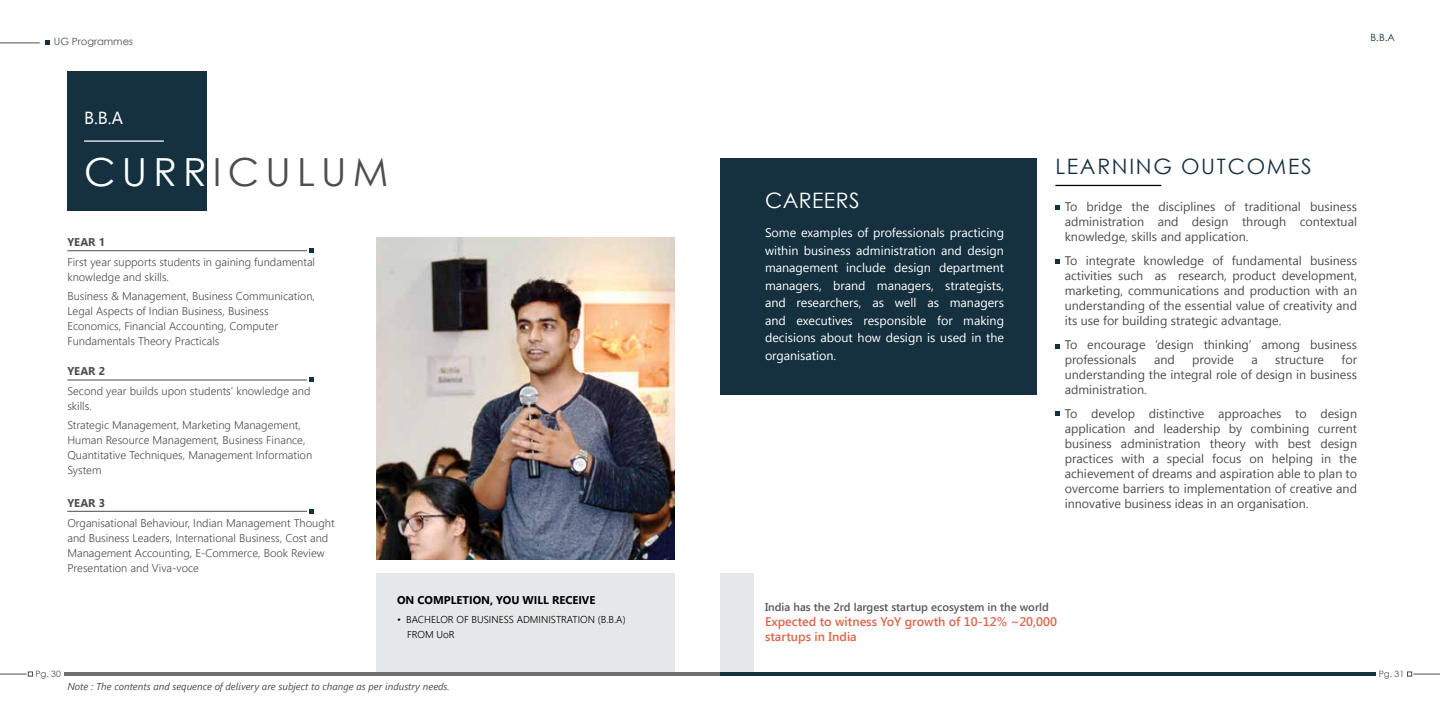
<style>
.page{position:relative;width:1440px;height:720px;background:#fff}
.page>*{position:absolute;margin:0;border:0;box-sizing:border-box;transform-origin:0 0}
.t1{font:38.75px "Century Gothic";letter-spacing:.16em;color:#4c4d4f}
.t2{font:21.25px "Century Gothic";letter-spacing:.08em;color:#153140}
.t3{font:21.25px "Century Gothic";letter-spacing:.02em;color:#fff}
.t4{font:17.5px "Segoe UI";color:#fff}
.t5{font:12.5px/15px "Segoe UI";color:#4c4d4f;text-align:justify}
.t6{font:12.5px/17.5px "Segoe UI";color:#fff;text-align:justify}
.t7{font:600 12.5px/15px "Segoe UI";color:#dc664a}
.t8{font:300 11.25px/15px "Segoe UI";color:#4c4d4f}
.t9{font:600 11.25px "Segoe UI";color:#57585b}
.t10{font:700 11.25px "Segoe UI";color:#000}
.t11{font:700 11.25px "Segoe UI";color:#4c4d4f}
.t12{font:italic 10px "Segoe UI";color:#4c4d4f}
.t13{font:300 10px/15px "Segoe UI";color:#000}
.t14{font:10px "Century Gothic";color:#4c4d4f}
.t15{font:10px "Century Gothic";color:#153241}
.t16{font:8.75px "Century Gothic";color:#4d4d4f}
.s1{color:#fff}
</style>
<div class="page">
<svg style="left:0;top:672px;width:33px;height:4px"></svg>
<svg style="left:1407px;top:672px;width:33px;height:4px"></svg>
<div style="left:720px;top:574px;width:33px;height:98px;background:#e6e7e8"></div>
<div style="left:376px;top:574px;width:299px;height:102px;background:#e6e7e8"></div>
<hr style="left:67px;top:511px;width:240px;height:1px;background:#4c4d4f">
<svg style="left:310px;top:509px;width:4px;height:4px"></svg>
<hr style="left:1055px;top:185px;width:106px;height:1px;background:#000">
<div style="left:720px;top:158px;width:317px;height:237px;background:#153140"></div>
<svg style="left:1055px;top:205px;width:5px;height:5px"></svg>
<svg style="left:1055px;top:259px;width:5px;height:5px"></svg>
<svg style="left:1055px;top:344px;width:5px;height:5px"></svg>
<svg style="left:1055px;top:411px;width:5px;height:5px"></svg>
<div style="left:67px;top:71px;width:140px;height:140px;background:#153140"></div>
<hr style="left:67px;top:250px;width:240px;height:1px;background:#4c4d4f">
<svg style="left:310px;top:249px;width:4px;height:4px"></svg>
<hr style="left:67px;top:380px;width:240px;height:1px;background:#4c4d4f">
<svg style="left:310px;top:378px;width:4px;height:4px"></svg>
<hr style="left:64px;top:672px;width:656px;height:4px;background:#6d6e70">
<hr style="left:720px;top:672px;width:656px;height:4px;background:#153140">
<hr style="left:0;top:43px;width:40px;height:1px;background:#4c4d4f">
<svg style="left:45px;top:41px;width:5px;height:4px"></svg>
<hr style="left:84px;top:140px;width:80px;height:2px;background:#fff">
<img style="left:376px;top:238px;width:299px;height:321px">
<p class="t14" style="left:54px;top:34px;width:81px">UG Programmes</p>
<p class="t15" style="left:1371px;top:31px;width:26px">B.B.A</p>
<h3 class="t4" style="left:84px;top:104px;width:40px">B.B.A</h3>
<h1 class="t1" style="left:84px;top:145px;width:306px"><span class="s1">CURR</span>ICULUM</h1>
<p class="t11" style="left:67px;top:233px;width:39px">YEAR 1</p>
<p class="t8" style="left:67px;top:254px;width:249px">First year supports students in gaining fundamental knowledge and skills.</p>
<p class="t8" style="left:67px;top:288px;width:249px">Business &amp; Management, Business Communication, Legal Aspects of Indian Business, Business Economics, Financial Accounting, Computer Fundamentals Theory Practicals</p>
<p class="t11" style="left:67px;top:362px;width:39px">YEAR 2</p>
<p class="t8" style="left:67px;top:384px;width:245px">Second year builds upon students’ knowledge and skills.</p>
<p class="t8" style="left:67px;top:417px;width:246px">Strategic Management, Marketing Management, Human Resource Management, Business Finance, Quantitative Techniques, Management Information System</p>
<p class="t11" style="left:67px;top:494px;width:39px">YEAR 3</p>
<p class="t8" style="left:67px;top:515px;width:269px">Organisational Behaviour, Indian Management Thought and Business Leaders, International Business, Cost and Management Accounting, E-Commerce, Book Review Presentation and Viva-voce</p>
<p class="t10" style="left:397px;top:591px;width:200px">ON COMPLETION, YOU WILL RECEIVE</p>
<p class="t13" style="left:407px;top:612px;width:220px;text-indent:-10px">• BACHELOR OF BUSINESS ADMINISTRATION (B.B.A)<br>FROM UoR</p>
<h2 class="t3" style="left:765px;top:186px;width:96px">CAREERS</h2>
<p class="t6" style="left:765px;top:224px;width:241px">Some examples of professionals practicing within business administration and design management include design department managers, brand managers, strategists, and researchers, as well as managers and executives responsible for making decisions about how design is used in the organisation.</p>
<h2 class="t2" style="left:1055px;top:152px;width:258px">LEARNING OUTCOMES</h2>
<p class="t5" style="left:1065px;top:199px;width:294px">To bridge the disciplines of traditional business administration and design through contextual knowledge, skills and application.</p>
<p class="t5" style="left:1065px;top:253px;width:294px">To integrate knowledge of fundamental business activities such as research, product development, marketing, communications and production with an understanding of the essential value of creativity and its use for building strategic advantage.</p>
<p class="t5" style="left:1065px;top:337px;width:294px">To encourage ‘design thinking’ among business professionals</p>
<p class="t5" style="left:1065px;top:352px;width:294px;text-indent:277px">for understanding the integral role of design in business administration.</p>
<p class="t5" style="left:1065px;top:406px;width:294px">To develop distinctive approaches to design application and leadership by combining current business administration theory with best design practices with a special focus on helping in the achievement of dreams and aspiration able to plan to overcome barriers to implementation of creative and innovative business ideas in an organisation.</p>
<p class="t5" style="left:1154px;top:352px;width:22px">and</p>
<p class="t5" style="left:1192px;top:352px;width:43px">provide</p>
<p class="t5" style="left:1251px;top:352px;width:8px">a</p>
<p class="t5" style="left:1275px;top:352px;width:50px">structure</p>
<p class="t9" style="left:765px;top:599px;width:285px">India has the 2rd largest startup ecosystem in the world</p>
<p class="t7" style="left:765px;top:613px;width:294px">Expected to witness YoY growth of 10-12% ~20,000 startups in India</p>
<p class="t16" style="left:35px;top:667px;width:27px">Pg. 30</p>
<p class="t16" style="left:1379px;top:667px;width:27px">Pg. 31</p>
<p class="t12" style="left:67px;top:679px;width:384px">Note : The contents and sequence of delivery are subject to change as per industry needs.</p>
</div>
